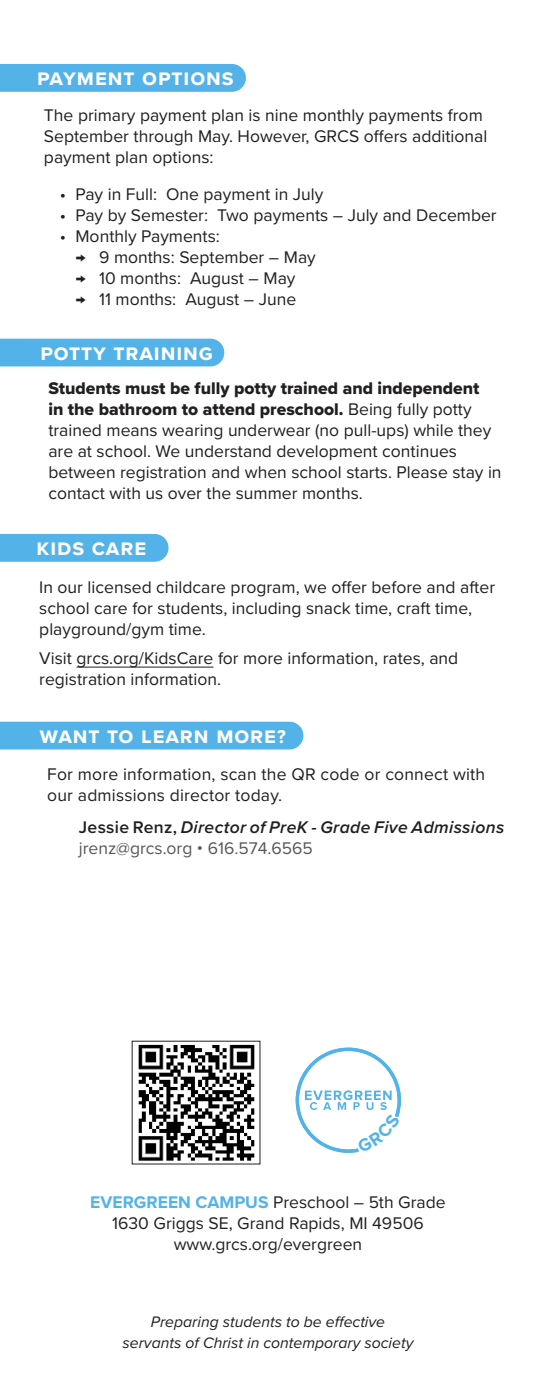
<style>
.page{position:relative;width:536px;height:1386px;background:#fff}
.page>*{position:absolute;margin:0;border:0;box-sizing:border-box;transform-origin:0 0}
.t1{font:700 22.75px "Proxima Nova";letter-spacing:.04em;color:#fff}
.t2{font:17.5px/21px "Proxima Nova";color:#231f20}
.t3{font:italic 600 17.5px "Proxima Nova";letter-spacing:.02em;color:#231f20}
.t4{font:17.5px "Proxima Nova";color:#57585a}
.t5{font:italic 15.75px/21px "Proxima Nova";color:#231f20;text-align:center}
.s1{font-family:"Proxima Nova Extrabld"}
.s2{font-size:19.25px}
.s3{font-style:normal}
.s4{font-weight:700;color:#53b3e8}
</style>
<div class="page">
<div style="left:0;top:722px;width:303px;height:28px;background:#53b3e8"></div>
<div style="left:0;top:339px;width:224px;height:27px;background:#53b3e8"></div>
<div style="left:0;top:64px;width:246px;height:28px;background:#53b3e8"></div>
<img style="left:138px;top:1044px;width:117px;height:117px">
<hr style="left:76px;top:667px;width:137px;height:1px;background:#231f20">
<div style="left:0;top:534px;width:168px;height:28px;background:#53b3e8"></div>
<svg style="left:295px;top:1048px;width:106px;height:105px"></svg>
<p class="t1" style="left:37px;top:61px;width:198px">payment options</p>
<p class="t2" style="left:44px;top:104px;width:444px">The primary payment plan is nine monthly payments from<br>September through May. However, GRCS offers additional payment plan options:</p>
<p class="t2" style="left:60px;top:183px;width:265px">• Pay in Full: One payment in July</p>
<p class="t2" style="left:60px;top:204px;width:438px">• Pay by Semester: Two payments – July and December</p>
<p class="t2" style="left:60px;top:225px;width:162px">• Monthly Payments:</p>
<p class="t2" style="left:75px;top:246px;width:242px">→ 9 months: September – May</p>
<p class="t2" style="left:75px;top:267px;width:221px">→ 10 months: August – May</p>
<p class="t2" style="left:75px;top:288px;width:222px">→ 11 months: August – June</p>
<p class="t1" style="left:40px;top:335px;width:174px">potty training</p>
<p class="t2" style="left:48px;top:377px;width:454px"><span class="s1">Students must be fully potty trained and independent<br>in the bathroom to attend preschool.</span> Being fully potty trained means wearing underwear (no pull-ups) while they are at school. We understand development continues between registration and when school starts. Please stay in contact with us over the summer months.</p>
<p class="t1" style="left:37px;top:530px;width:111px">kids care</p>
<p class="t2" style="left:39px;top:576px;width:457px">In our licensed childcare program, we offer before and after school care for students, including snack time, craft time, playground/gym time.</p>
<p class="t2" style="left:39px;top:647px;width:420px">Visit grcs.org/KidsCare for more information, rates, and registration information.</p>
<p class="t1" style="left:40px;top:718px;width:247px">want to learn more<span class="s2">?</span></p>
<p class="t2" style="left:47px;top:762px;width:439px">For more information, scan the QR code or connect with our admissions director today.</p>
<p class="t3" style="left:79px;top:814px;width:427px"><span class="s3">Jessie Renz,</span> Director of PreK - Grade Five Admissions</p>
<p class="t4" style="left:79px;top:835px;width:235px">jrenz@grcs.org • 616.574.6565</p>
<p class="t2" style="left:90px;top:1191px;width:357px"><span class="s4">EVERGREEN CAMPUS</span> Preschool – 5th Grade</p>
<p class="t2" style="left:112px;top:1212px;width:313px">1630 Griggs SE, Grand Rapids, MI 49506</p>
<p class="t2" style="left:174px;top:1233px;width:190px">www.grcs.org/evergreen</p>
<p class="t5" style="left:122px;top:1311px;width:292px">Preparing students to be effective servants of Christ in contemporary society</p>
</div>
